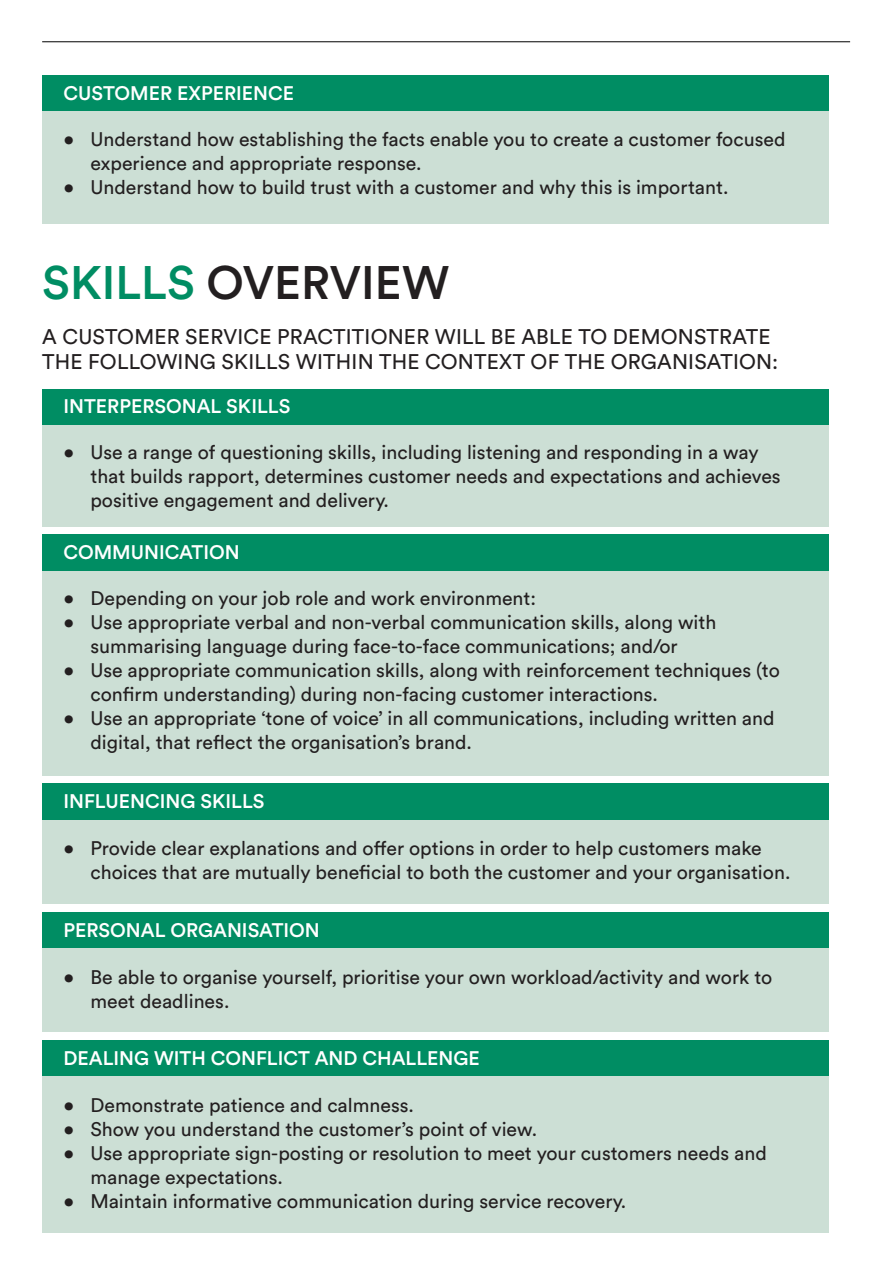
<style>
.page{position:relative;width:893px;height:1263px;background:#fff}
.page>*{position:absolute;margin:0;border:0;box-sizing:border-box;transform-origin:0 0}
.t1{font:500 46.5px "Circular Std";color:#231f20}
.t2{font:21px/25.2px "Circular Std";letter-spacing:.01em;color:#231f20}
.t3{font:19.5px/24px "Circular Std";color:#231f20}
.t4{font:500 19.5px "Circular Std";color:#fff}
.s1{color:#008d63}
</style>
<div class="page">
<hr style="left:42px;top:41px;width:808px;height:1px;background:#000">
<div style="left:42px;top:75px;width:787px;height:37px;background:#008d63"></div>
<div style="left:42px;top:112px;width:787px;height:112px;background:#ccdfd5"></div>
<div style="left:42px;top:389px;width:787px;height:36px;background:#008d63"></div>
<div style="left:42px;top:425px;width:787px;height:102px;background:#ccdfd5"></div>
<div style="left:42px;top:535px;width:787px;height:36px;background:#008d63"></div>
<div style="left:42px;top:571px;width:787px;height:205px;background:#ccdfd5"></div>
<div style="left:42px;top:783px;width:787px;height:37px;background:#008d63"></div>
<div style="left:42px;top:820px;width:787px;height:83px;background:#ccdfd5"></div>
<div style="left:42px;top:912px;width:787px;height:36px;background:#008d63"></div>
<div style="left:42px;top:948px;width:787px;height:84px;background:#ccdfd5"></div>
<div style="left:42px;top:1040px;width:787px;height:37px;background:#008d63"></div>
<div style="left:42px;top:1077px;width:787px;height:156px;background:#ccdfd5"></div>
<p class="t4" style="left:63px;top:81px;width:232px">CUSTOMER EXPERIENCE</p>
<p class="t3" style="left:90px;top:127px;width:697px;text-indent:-27px">• Understand how establishing the facts enable you to create a customer focused experience and appropriate response.</p>
<p class="t3" style="left:63px;top:175px;width:666px">• Understand how to build trust with a customer and why this is important.</p>
<p class="t1" style="left:42px;top:254px;width:409px"><span class="s1">SKILLS</span> OVERVIEW</p>
<p class="t2" style="left:42px;top:324px;width:738px">A CUSTOMER SERVICE PRACTITIONER WILL BE ABLE TO DEMONSTRATE<br>THE FOLLOWING SKILLS WITHIN THE CONTEXT OF THE ORGANISATION:</p>
<p class="t4" style="left:63px;top:394px;width:228px">INTERPERSONAL SKILLS</p>
<p class="t3" style="left:90px;top:440px;width:692px;text-indent:-27px">• Use a range of questioning skills, including listening and responding in a way that builds rapport, determines customer needs and expectations and achieves positive engagement and delivery.</p>
<p class="t4" style="left:63px;top:540px;width:178px">COMMUNICATION</p>
<p class="t3" style="left:63px;top:586px;width:474px">• Depending on your job role and work environment:</p>
<p class="t3" style="left:63px;top:610px;width:654px;text-align:center">• Use appropriate verbal and non-verbal communication skills, along with summarising language during face-to-face communications; and/or</p>
<p class="t3" style="left:90px;top:658px;width:691px;text-indent:-27px">• Use appropriate communication skills, along with reinforcement techniques (to confirm understanding) during non-facing customer interactions.</p>
<p class="t3" style="left:90px;top:706px;width:686px;text-indent:-27px">• Use an appropriate ‘tone of voice’ in all communications, including written and digital, that reflect the organisation’s brand.</p>
<p class="t4" style="left:63px;top:789px;width:203px">INFLUENCING SKILLS</p>
<p class="t3" style="left:90px;top:836px;width:701px;text-indent:-27px">• Provide clear explanations and offer options in order to help customers make choices that are mutually beneficial to both the customer and your organisation.</p>
<p class="t4" style="left:63px;top:918px;width:258px">PERSONAL ORGANISATION</p>
<p class="t3" style="left:90px;top:965px;width:683px;text-indent:-27px">• Be able to organise yourself, prioritise your own workload/activity and work to meet deadlines.</p>
<p class="t4" style="left:63px;top:1046px;width:418px">DEALING WITH CONFLICT AND CHALLENGE</p>
<p class="t3" style="left:63px;top:1093px;width:352px">• Demonstrate patience and calmness.</p>
<p class="t3" style="left:63px;top:1117px;width:475px">• Show you understand the customer’s point of view.</p>
<p class="t3" style="left:90px;top:1141px;width:678px;text-indent:-27px">• Use appropriate sign-posting or resolution to meet your customers needs and manage expectations.</p>
<p class="t3" style="left:63px;top:1189px;width:564px">• Maintain informative communication during service recovery.</p>
</div>
